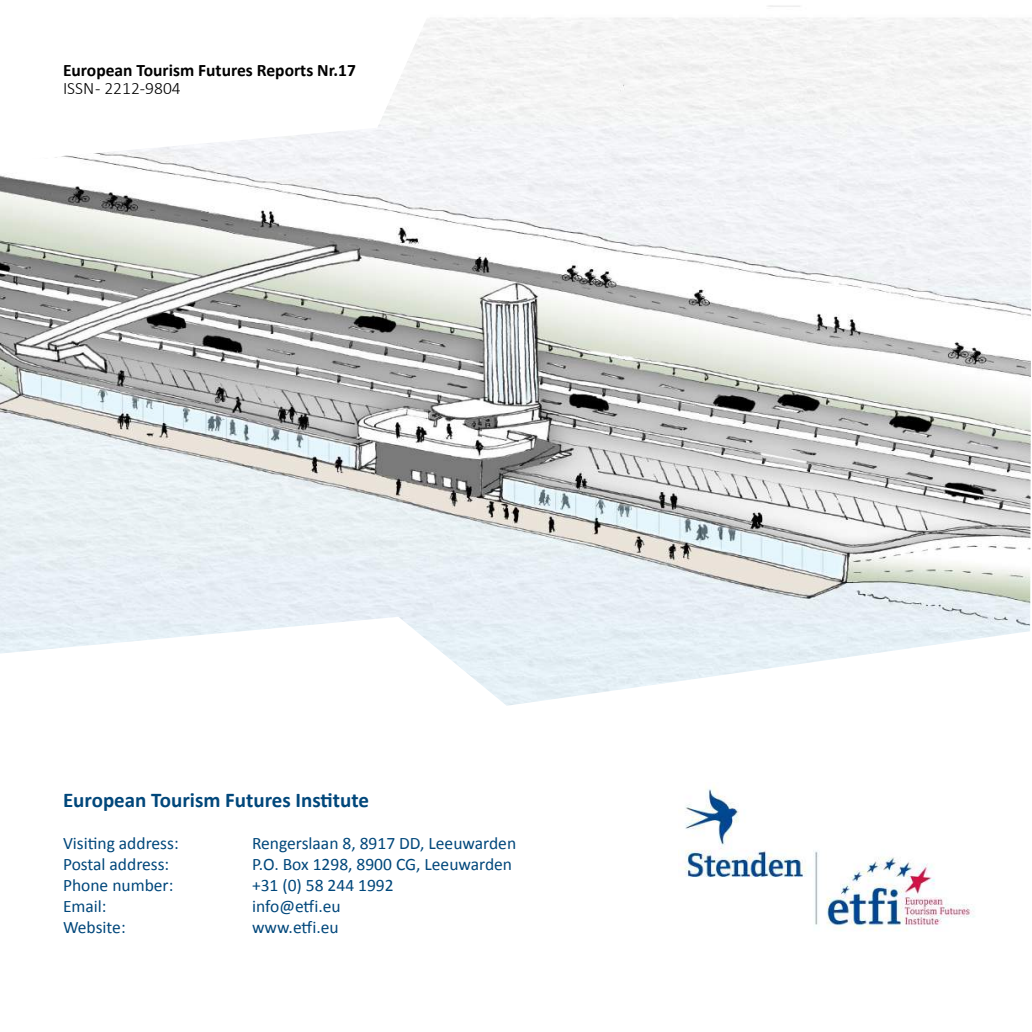
<style>
.page{position:relative;width:1032px;height:1032px;background:#fff}
.page>*{position:absolute;margin:0;border:0;box-sizing:border-box;transform-origin:0 0}
.t1{font:700 21px "Calibri";color:#00477b}
.t2{font:17.5px "Calibri";color:#00477b}
.t3{font:700 17.5px "Calibri";color:#000}
.t4{font:300 17.5px "Calibri";color:#000}
</style>
<div class="page">
<img style="left:0;top:5px;width:1032px;height:612px">
<svg style="left:0;top:5px;width:440px;height:159px"></svg>
<svg style="left:0;top:617px;width:1031px;height:89px"></svg>
<img style="left:682px;top:786px;width:293px;height:145px">
<p class="t3" style="left:63px;top:59px;width:294px">European Tourism Futures Reports Nr.17</p>
<p class="t4" style="left:63px;top:77px;width:119px">ISSN - 2212-9804</p>
<p class="t1" style="left:63px;top:786px;width:308px">European Tourism Futures Institute</p>
<p class="t2" style="left:63px;top:832px;width:117px">Visiting address:</p>
<p class="t2" style="left:252px;top:832px;width:266px">Rengerslaan 8, 8917 DD, Leeuwarden</p>
<p class="t2" style="left:63px;top:853px;width:108px">Postal address:</p>
<p class="t2" style="left:252px;top:853px;width:262px">P.O. Box 1298, 8900 CG, Leeuwarden</p>
<p class="t2" style="left:63px;top:874px;width:112px">Phone number:</p>
<p class="t2" style="left:252px;top:874px;width:143px">+31 (0) 58 244 1992</p>
<p class="t2" style="left:63px;top:895px;width:45px">Email:</p>
<p class="t2" style="left:252px;top:895px;width:90px">info@etfi.eu</p>
<p class="t2" style="left:63px;top:916px;width:64px">Website:</p>
<p class="t2" style="left:252px;top:916px;width:88px">www.etfi.eu</p>
</div>
